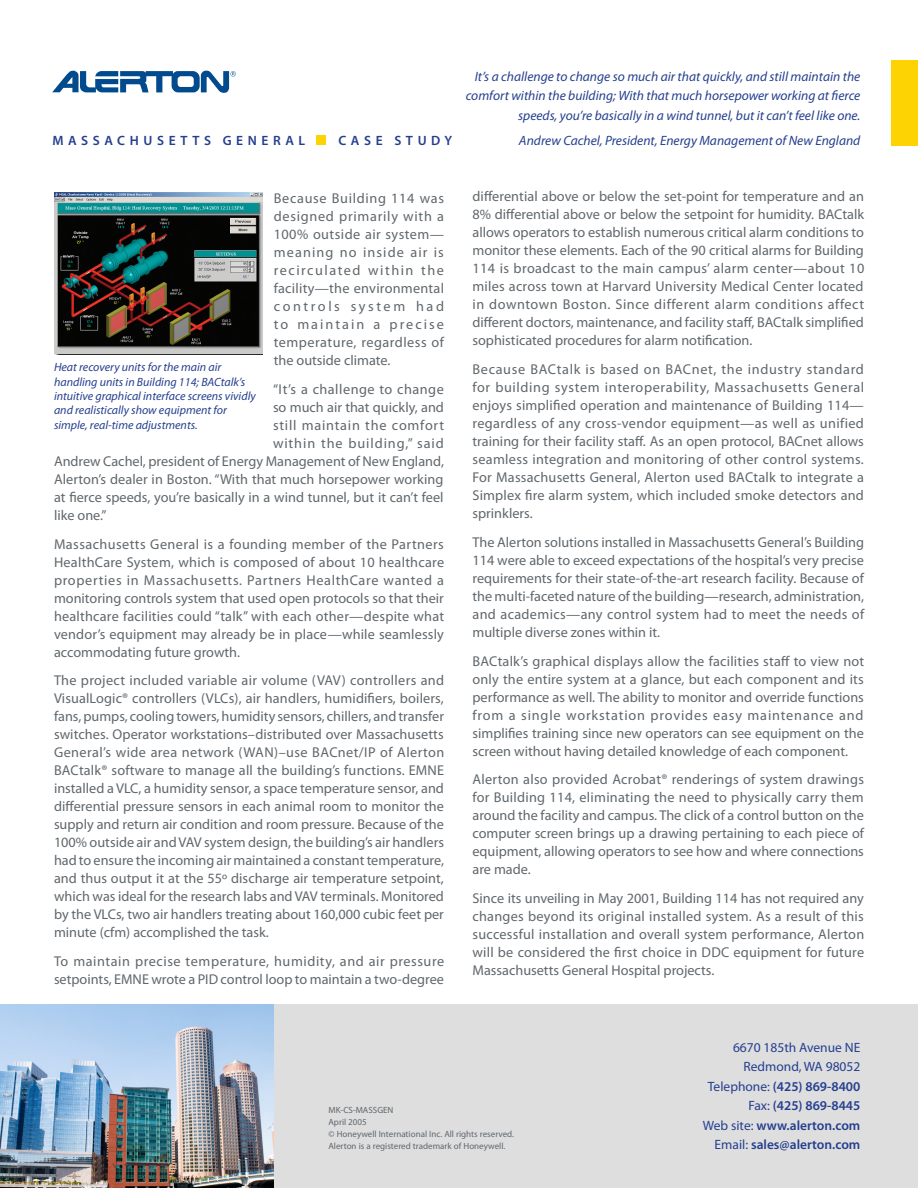
<style>
.page{position:relative;width:918px;height:1188px;background:#fff}
.page>*{position:absolute;margin:0;border:0;box-sizing:border-box;transform-origin:0 0}
.Body_text{font:14.25px/18px "Myriad Pro";color:#60676c;text-align:justify}
.Body_text-2{font:14.25px "Myriad Pro";letter-spacing:.035em;color:#60676c}
.Body_text-3{font:14.25px "Myriad Pro";letter-spacing:.055em;color:#60676c}
.Body_text-4{font:14.25px "Myriad Pro";letter-spacing:.065em;color:#60676c}
.t1{font:italic 13.5px/19.5px "Myriad Pro";color:#253f8e;text-align:right}
.t2{font:600 13.5px "Myriad Pro";color:#253f8e}
.t3{font:13.5px "Myriad Pro";color:#253f8e}
.t4{font:600 13.5px "Myriad Pro";letter-spacing:.34em;color:#253f8e}
.t5{font:italic 12px/14.4px "Myriad Pro";color:#253f8e}
.t6{font:9px/12px "Myriad Pro";color:#60676c}
.s1{font-weight:400}
</style>
<div class="page">
<div style="left:891px;top:60px;width:27px;height:86px;background:#fed304"></div>
<div style="left:316px;top:136px;width:10px;height:9px;background:#fed304"></div>
<svg style="left:52px;top:70px;width:184px;height:23px"></svg>
<div style="left:0;top:1005px;width:918px;height:183px;background:#dededf"></div>
<img style="left:0;top:1005px;width:273px;height:183px">
<img style="left:54px;top:192px;width:209px;height:162px">
<p class="t1" style="left:466px;top:66px;width:396px">It’s a challenge to change so much air that quickly, and still maintain the comfort within the building; With that much horsepower working at fierce speeds, you’re basically in a wind tunnel, but it can’t feel like one.</p>
<p class="t4" style="left:52px;top:132px;width:254px">MASSACHUSETTS GENERAL</p>
<p class="t4" style="left:338px;top:132px;width:116px">CASE STUDY</p>
<p class="t1" style="left:519px;top:131px;width:343px">Andrew Cachel, President, Energy Management of New England</p>
<p class="Body_text" style="left:274px;top:189px;width:172px">Because Building 114 was designed primarily with a 100% outside air system— meaning no inside air is recirculated within the facility—the environmental controls system had to maintain a precise temperature, regardless of the outside climate.</p>
<p class="Body_text-2" style="left:273px;top:380px;width:172px">“It’s a challenge to change</p>
<p class="Body_text" style="left:273px;top:398px;width:172px">so much air that quickly, and</p>
<p class="Body_text-3" style="left:273px;top:416px;width:173px">still maintain the comfort</p>
<p class="Body_text-4" style="left:273px;top:434px;width:172px">within the building,” said</p>
<p class="Body_text" style="left:54px;top:452px;width:391px">Andrew Cachel, president of Energy Management of New England,</p>
<p class="Body_text" style="left:54px;top:470px;width:391px">Alerton’s dealer in Boston. “With that much horsepower working</p>
<p class="Body_text" style="left:54px;top:488px;width:391px">at fierce speeds, you’re basically in a wind tunnel, but it can’t feel</p>
<p class="Body_text" style="left:54px;top:506px;width:54px">like one.”</p>
<p class="Body_text" style="left:54px;top:535px;width:392px">Massachusetts General is a founding member of the Partners HealthCare System, which is composed of about 10 healthcare properties in Massachusetts. Partners HealthCare wanted a monitoring controls system that used open protocols so that their healthcare facilities could “talk” with each other—despite what vendor’s equipment may already be in place—while seamlessly accommodating future growth.</p>
<p class="Body_text" style="left:54px;top:671px;width:392px">The project included variable air volume (VAV) controllers and VisualLogic® controllers (VLCs), air handlers, humidifiers, boilers, fans, pumps, cooling towers, humidity sensors, chillers, and transfer switches. Operator workstations–distributed over Massachusetts General’s wide area network (WAN)–use BACnet/IP of Alerton BACtalk® software to manage all the building’s functions. EMNE installed a VLC, a humidity sensor, a space temperature sensor, and differential pressure sensors in each animal room to monitor the supply and return air condition and room pressure. Because of the 100% outside air and VAV system design, the building’s air handlers had to ensure the incoming air maintained a constant temperature, and thus output it at the 55º discharge air temperature setpoint, which was ideal for the research labs and VAV terminals. Monitored by the VLCs, two air handlers treating about 160,000 cubic feet per minute (cfm) accomplished the task.</p>
<p class="Body_text" style="left:54px;top:952px;width:392px">To maintain precise temperature, humidity, and air pressure setpoints, EMNE wrote a PID control loop to maintain a two-degree</p>
<p class="t5" style="left:54px;top:360px;width:203px">Heat recovery units for the main air handling units in Building 114; BACtalk’s intuitive graphical interface screens vividly and realistically show equipment for simple, real-time adjustments.</p>
<p class="Body_text" style="left:472px;top:187px;width:393px">differential above or below the set-point for temperature and an 8% differential above or below the setpoint for humidity. BACtalk allows operators to establish numerous critical alarm conditions to monitor these elements. Each of the 90 critical alarms for Building 114 is broadcast to the main campus’ alarm center—about 10 miles across town at Harvard University Medical Center located in downtown Boston. Since different alarm conditions affect different doctors, maintenance, and facility staff, BACtalk simplified sophisticated procedures for alarm notification.</p>
<p class="Body_text" style="left:472px;top:360px;width:393px">Because BACtalk is based on BACnet, the industry standard for building system interoperability, Massachusetts General enjoys simplified operation and maintenance of Building 114— regardless of any cross-vendor equipment—as well as unified training for their facility staff. As an open protocol, BACnet allows seamless integration and monitoring of other control systems.<br>For Massachusetts General, Alerton used BACtalk to integrate a Simplex fire alarm system, which included smoke detectors and sprinklers.</p>
<p class="Body_text" style="left:472px;top:533px;width:393px">The Alerton solutions installed in Massachusetts General’s Building 114 were able to exceed expectations of the hospital’s very precise requirements for their state-of-the-art research facility. Because of the multi-faceted nature of the building—research, administration, and academics—any control system had to meet the needs of multiple diverse zones within it.</p>
<p class="Body_text" style="left:472px;top:652px;width:393px">BACtalk’s graphical displays allow the facilities staff to view not only the entire system at a glance, but each component and its performance as well. The ability to monitor and override functions from a single workstation provides easy maintenance and simplifies training since new operators can see equipment on the screen without having detailed knowledge of each component.</p>
<p class="Body_text" style="left:472px;top:770px;width:393px">Alerton also provided Acrobat® renderings of system drawings for Building 114, eliminating the need to physically carry them around the facility and campus. The click of a control button on the computer screen brings up a drawing pertaining to each piece of equipment, allowing operators to see how and where connections are made.</p>
<p class="Body_text" style="left:472px;top:889px;width:393px">Since its unveiling in May 2001, Building 114 has not required any changes beyond its original installed system. As a result of this successful installation and overall system performance, Alerton will be considered the first choice in DDC equipment for future Massachusetts General Hospital projects.</p>
<p class="t6" style="left:328px;top:1104px;width:66px">MK-CS-MASSGEN</p>
<p class="t6" style="left:328px;top:1116px;width:40px">April 2005</p>
<p class="t6" style="left:328px;top:1128px;width:187px">© Honeywell International Inc. All rights reserved.<br>Alerton is a registered trademark of Honeywell.</p>
<p class="t3" style="left:733px;top:1039px;width:129px">6670 185th Avenue NE</p>
<p class="t3" style="left:743px;top:1058px;width:118px">Redmond, WA 98052</p>
<p class="t2" style="left:708px;top:1077px;width:154px"><span class="s1">Telephone:</span> (425) 869-8400</p>
<p class="t2" style="left:748px;top:1097px;width:113px"><span class="s1">Fax:</span> (425) 869-8445</p>
<p class="t2" style="left:703px;top:1116px;width:159px"><span class="s1">Web site:</span> www.alerton.com</p>
<p class="t2" style="left:715px;top:1136px;width:147px"><span class="s1">Email:</span> sales@alerton.com</p>
</div>
